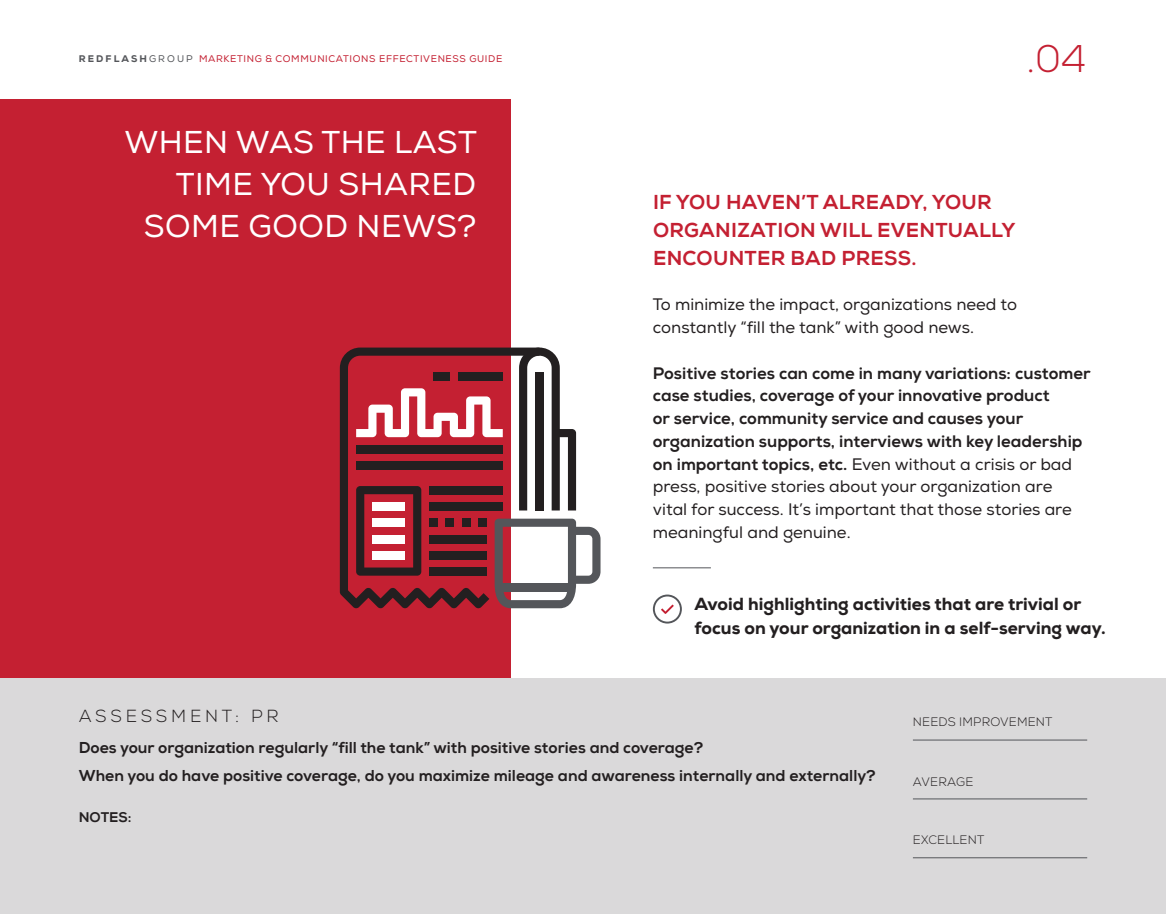
<style>
.page{position:relative;width:1166px;height:914px;background:#fff}
.page>*{position:absolute;margin:0;border:0;box-sizing:border-box;transform-origin:0 0}
.t1{font:300 38.5px "Nexa";color:#c42032}
.t2{font:31.5px/42px "Nexa";letter-spacing:.015em;color:#fff;text-align:right}
.t3{font:20.12px/28px "Nexa X Bold";letter-spacing:.015em;color:#c42032}
.t4{font:800 17.5px/24.5px "Nexa";color:#231f20}
.t5{font:300 17.5px "Nexa";letter-spacing:.215em;color:#231f20}
.t6{font:16.62px/22.8px "Nexa";color:#231f20}
.t7{font:16.62px/22.8px "Nexa X Bold";color:#231f20}
.t8{font:15.75px/28px "Nexa X Bold";color:#231f20}
.t9{font:14px "Nexa X Bold";color:#231f20}
.t10{font:300 12.25px "Nexa";letter-spacing:.015em;color:#231f20}
.t11{font:9.62px "Nexa";letter-spacing:.065em;color:#c42032}
.s1{font-weight:800;color:#54565a}
.s2{color:#54565a}
.s3{font-family:"Nexa X Bold"}
</style>
<div class="page">
<hr style="left:653px;top:567px;width:58px;height:1px;background:#54565a">
<svg style="left:653px;top:594px;width:29px;height:29px"></svg>
<div style="left:0;top:99px;width:510px;height:581px;background:#c42032"></div>
<div style="left:0;top:678px;width:1166px;height:236px;background:#dad9da"></div>
<hr style="left:913px;top:739px;width:174px;height:1px;background:#54565a">
<hr style="left:913px;top:798px;width:174px;height:1px;background:#54565a">
<hr style="left:913px;top:857px;width:174px;height:1px;background:#54565a">
<svg style="left:539px;top:518px;width:61px;height:90px"></svg>
<div style="left:498px;top:584px;width:74px;height:8px;background:#54565a"></div>
<svg style="left:340px;top:347px;width:199px;height:261px"></svg>
<svg style="left:519px;top:347px;width:57px;height:163px"></svg>
<svg style="left:356px;top:388px;width:147px;height:49px"></svg>
<div style="left:458px;top:372px;width:45px;height:8px;background:#231f20"></div>
<div style="left:433px;top:372px;width:17px;height:8px;background:#231f20"></div>
<div style="left:356px;top:445px;width:147px;height:8px;background:#231f20"></div>
<div style="left:356px;top:461px;width:147px;height:9px;background:#231f20"></div>
<div style="left:429px;top:567px;width:57px;height:8px;background:#231f20"></div>
<div style="left:429px;top:551px;width:57px;height:8px;background:#231f20"></div>
<div style="left:535px;top:372px;width:8px;height:138px;background:#231f20"></div>
<svg style="left:356px;top:486px;width:65px;height:89px"></svg>
<div style="left:372px;top:502px;width:33px;height:8px;background:#fff"></div>
<div style="left:372px;top:518px;width:33px;height:9px;background:#fff"></div>
<div style="left:372px;top:535px;width:33px;height:8px;background:#fff"></div>
<div style="left:372px;top:551px;width:33px;height:8px;background:#fff"></div>
<div style="left:429px;top:486px;width:74px;height:8px;background:#231f20"></div>
<div style="left:429px;top:502px;width:74px;height:8px;background:#231f20"></div>
<div style="left:429px;top:535px;width:57px;height:8px;background:#231f20"></div>
<div style="left:429px;top:518px;width:8px;height:9px;background:#231f20"></div>
<div style="left:446px;top:518px;width:8px;height:9px;background:#231f20"></div>
<div style="left:462px;top:518px;width:8px;height:9px;background:#231f20"></div>
<div style="left:478px;top:518px;width:8px;height:9px;background:#231f20"></div>
<p class="t11" style="left:79px;top:53px;width:425px"><span class="s1">REDFLASH</span> <span class="s2">GROUP</span> MARKETING &amp; COMMUNICATIONS EFFECTIVENESS GUIDE</p>
<h1 class="t1" style="left:1026px;top:36px;width:61px">.04</h1>
<h2 class="t2" style="left:124px;top:122px;width:354px">WHEN WAS THE LAST<br>TIME YOU SHARED<br>SOME GOOD NEWS?</h2>
<p class="t3" style="left:653px;top:188px;width:364px">IF YOU HAVEN’T ALREADY, YOUR<br>ORGANIZATION WILL EVENTUALLY<br>ENCOUNTER BAD PRESS.</p>
<p class="t6" style="left:653px;top:293px;width:366px">To minimize the impact, organizations need to constantly “fill the tank” with good news.</p>
<p class="t7" style="left:653px;top:362px;width:439px">Positive stories can come in many variations: customer case studies, coverage of your innovative product<br>or service, community service and causes your organization supports, interviews with key leadership</p>
<p class="t6" style="left:653px;top:453px;width:421px"><span class="s3">on important topics, etc.</span> Even without a crisis or bad press, positive stories about your organization are vital for success. It’s important that those stories are meaningful and genuine.</p>
<p class="t4" style="left:694px;top:591px;width:413px">Avoid highlighting activities that are trivial or focus on your organization in a self-serving way.</p>
<p class="t5" style="left:79px;top:705px;width:201px">ASSESSMENT: PR</p>
<p class="t10" style="left:913px;top:714px;width:141px">NEEDS IMPROVEMENT</p>
<p class="t8" style="left:79px;top:733px;width:798px">Does your organization regularly “fill the tank” with positive stories and coverage?<br>When you do have positive coverage, do you maximize mileage and awareness internally and externally?</p>
<p class="t9" style="left:79px;top:808px;width:54px">NOTES:</p>
<p class="t10" style="left:913px;top:774px;width:62px">AVERAGE</p>
<p class="t10" style="left:913px;top:832px;width:73px">EXCELLENT</p>
</div>
